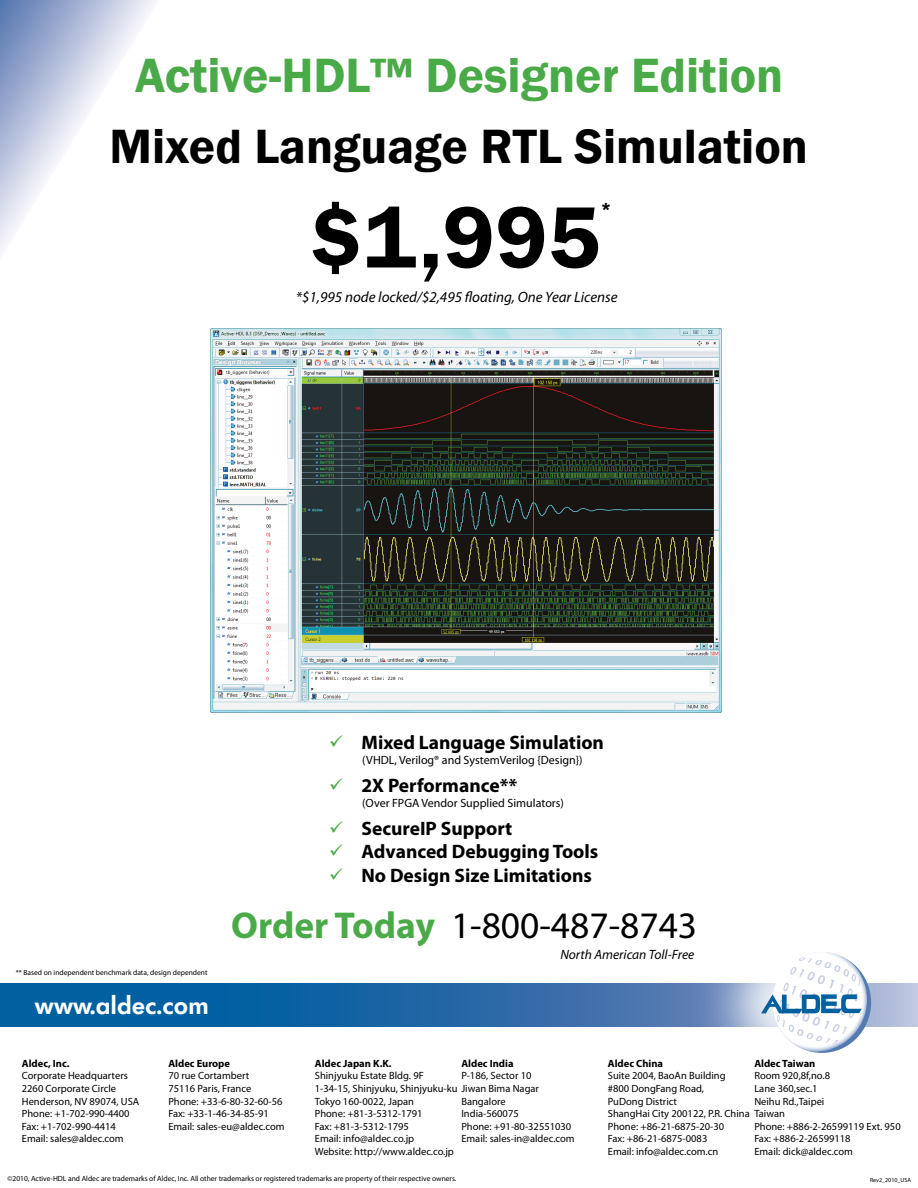
<style>
.page{position:relative;width:918px;height:1188px;background:#fff}
.page>*{position:absolute;margin:0;border:0;box-sizing:border-box;transform-origin:0 0}
.t1{font:600 90px "Franklin Gothic";color:#000}
.t2{font:600 49.5px "Franklin Gothic";color:#4aaa48}
.t3{font:600 49.5px "Franklin Gothic";color:#000}
.t4{font:37.5px "Myriad Pro";color:#000}
.t5{font:27px "Futura SBOP Dem Bol";color:#fff}
.t6{font:700 19.5px "Myriad Pro";color:#000}
.t7{font:600 18px "Franklin Gothic";color:#000}
.t8{font:italic 15px "Myriad Pro";color:#000}
.t9{font:italic 13.5px "Myriad Pro";color:#000}
.t10{font:12px "Myriad Pro";color:#000}
.t11{font:10.5px/12.6px "Myriad Pro";color:#000}
.t12{font:700 10.5px "Myriad Pro";color:#000}
.t13{font:7.5px "Myriad Pro";color:#000}
.t14{font:6px "Myriad Pro";color:#000}
.s1{color:#4aaa48}
.s2{font-weight:700;color:#4aaa48}
</style>
<div class="page">
<svg style="left:0;top:984px;width:918px;height:43px;background:#2069a6"></svg>
<img style="left:685px;top:982px;width:209px;height:71px">
<svg style="left:761px;top:952px;width:106px;height:100px"></svg>
<svg style="left:0;top:0;width:155px;height:252px"></svg>
<img style="left:210px;top:328px;width:512px;height:384px">
<h2 class="t2" style="left:135px;top:45px;width:650px">Active-HDL™ Designer Edition</h2>
<h2 class="t3" style="left:110px;top:116px;width:700px">Mixed Language RTL Simulation</h2>
<h1 class="t1" style="left:311px;top:182px;width:292px">$1,995</h1>
<h3 class="t7" style="left:601px;top:198px;width:12px">*</h3>
<h3 class="t8" style="left:296px;top:289px;width:323px">*$1,995 node locked/$2,495 floating, One Year License</h3>
<h3 class="t6" style="left:329px;top:732px;width:276px"><span class="s1">✓</span> Mixed Language Simulation</h3>
<p class="t10" style="left:362px;top:753px;width:222px">(VHDL, Verilog® and SystemVerilog {Design})</p>
<h3 class="t6" style="left:329px;top:775px;width:190px"><span class="s1">✓</span> 2X Performance**</h3>
<p class="t10" style="left:362px;top:796px;width:203px">(Over FPGA Vendor Supplied Simulators)</p>
<h3 class="t6" style="left:329px;top:818px;width:185px"><span class="s1">✓</span> SecureIP Support</h3>
<h3 class="t6" style="left:329px;top:841px;width:271px"><span class="s1">✓</span> Advanced Debugging Tools</h3>
<h3 class="t6" style="left:329px;top:864px;width:264px"><span class="s1">✓</span> No Design Size Limitations</h3>
<p class="t13" style="left:16px;top:968px;width:193px">** Based on independent benchmark data, design dependent</p>
<h3 class="t5" style="left:35px;top:991px;width:175px">www.aldec.com</h3>
<h3 class="t4" style="left:231px;top:905px;width:468px"><span class="s2">Order Today</span> 1-800-487-8743</h3>
<p class="t9" style="left:560px;top:948px;width:135px">North American Toll-Free</p>
<p class="t12" style="left:22px;top:1057px;width:49px">Aldec, Inc.</p>
<p class="t11" style="left:22px;top:1070px;width:119px">Corporate Headquarters<br>2260 Corporate Circle<br>Henderson, NV 89074, USA<br>Phone: +1-702-990-4400<br>Fax: +1-702-990-4414<br>Email: sales@aldec.com</p>
<p class="t12" style="left:168px;top:1057px;width:63px">Aldec Europe</p>
<p class="t11" style="left:168px;top:1070px;width:118px">70 rue Cortambert<br>75116 Paris, France<br>Phone: +33-6-80-32-60-56<br>Fax: +33-1-46-34-85-91<br>Email: sales-eu@aldec.com</p>
<p class="t12" style="left:315px;top:1057px;width:78px">Aldec Japan K.K.</p>
<p class="t11" style="left:315px;top:1070px;width:226px">Shinjyuku Estate Bldg. 9F<br>1-34-15, Shinjyuku, Shinjyuku-ku Jiwan Bima Nagar<br>Tokyo 160-0022, Japan<br>Phone: +81-3-5312-1791<br>Fax: +81-3-5312-1795<br>Email: info@aldec.co.jp<br>Website: http://www.aldec.co.jp</p>
<p class="t12" style="left:461px;top:1057px;width:54px">Aldec India</p>
<p class="t11" style="left:461px;top:1070px;width:72px">P-186, Sector 10</p>
<p class="t11" style="left:461px;top:1095px;width:115px">Bangalore<br>India-560075<br>Phone: +91-80-32551030<br>Email: sales-in@aldec.com</p>
<p class="t12" style="left:608px;top:1057px;width:57px">Aldec China</p>
<p class="t11" style="left:608px;top:1070px;width:179px">Suite 2004, BaoAn Building<br>#800 DongFang Road,<br>PuDong District<br>ShangHai City 200122, P.R. China Taiwan<br>Phone: +86-21-6875-20-30<br>Fax: +86-21-6875-0083<br>Email: info@aldec.com.cn</p>
<p class="t12" style="left:754px;top:1057px;width:63px">Aldec Taiwan</p>
<p class="t11" style="left:754px;top:1070px;width:77px">Room 920,8f,no.8<br>Lane 360,sec.1<br>Neihu Rd.,Taipei</p>
<p class="t11" style="left:754px;top:1120px;width:148px">Phone: +886-2-26599119 Ext. 950<br>Fax: +886-2-26599118<br>Email: dick@aldec.com</p>
<p class="t13" style="left:8px;top:1174px;width:451px">©2010, Active-HDL and Aldec are trademarks of Aldec, Inc. All other trademarks or registered trademarks are property of their respective owners.</p>
<p class="t14" style="left:870px;top:1177px;width:43px">Rev2_2010_USA</p>
</div>
